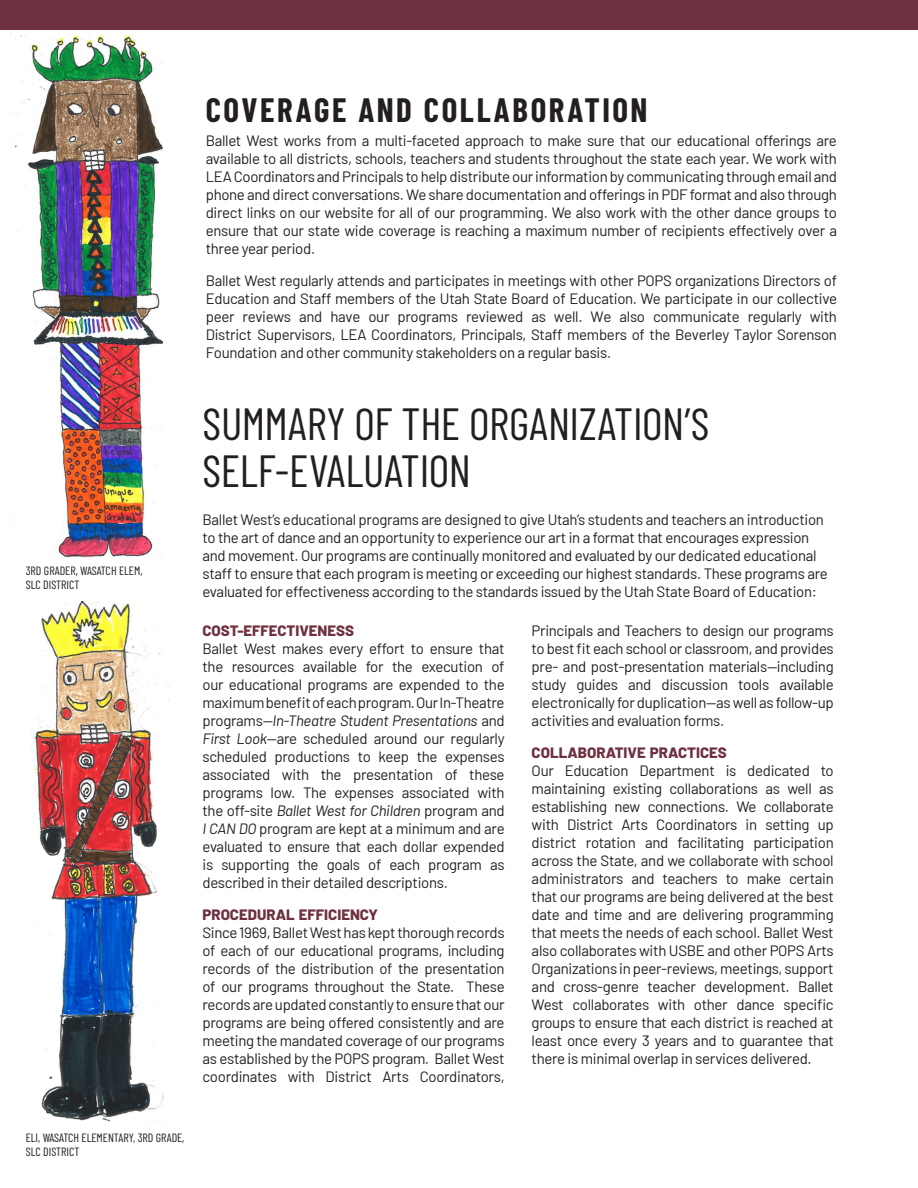
<style>
.page{position:relative;width:918px;height:1188px;background:#fff}
.page>*{position:absolute;margin:0;border:0;box-sizing:border-box;transform-origin:0 0}
.t1{font:45px/46.5px "Barlow Condensed";letter-spacing:-.005em;color:#231f20}
.t2{font:700 33px "Barlow Condensed";letter-spacing:.08em;color:#231f20}
.t3{font:15px/18px "Barlow";letter-spacing:-.02em;color:#231f20;text-align:justify}
.t4{font:800 15px "Barlow";color:#6e3140}
.t5{font:12px/14.4px "Barlow Condensed";color:#231f20}
.s1{font-style:inherit}
.s2{font-style:italic}
</style>
<div class="page">
<div style="left:0;top:0;width:918px;height:30px;background:#6e3140"></div>
<img style="left:15px;top:33px;width:147px;height:525px">
<img style="left:34px;top:601px;width:135px;height:521px">
<p class="t5" style="left:26px;top:562px;width:118px">3RD GRADER, WASATCH ELEM,<br>SLC DISTRICT</p>
<p class="t2" style="left:206px;top:86px;width:443px">COVERAGE AND COLLABORATION</p>
<p class="t3" style="left:206px;top:131px;width:633px">Ballet West works from a multi-faceted approach to make sure that our educational offerings are available to all districts, schools, teachers and students throughout the state each year. We work with LEA Coordinators and Principals to help distribute our information by communicating through email and phone and direct conversations. We share documentation and offerings in PDF format and also through direct links on our website for all of our programming. We also work with the other dance groups to ensure that our state wide coverage is reaching a maximum number of recipients effectively over a three year period.</p>
<p class="t3" style="left:206px;top:270px;width:633px">Ballet West regularly attends and participates in meetings with other POPS organizations Directors of Education and Staff members of the Utah State Board of Education. We participate in our collective peer reviews and have our programs reviewed as well. We also communicate regularly with District Supervisors, LEA Coordinators, Principals, Staff members of the Beverl<span class="s1">e</span>y Taylor Sorenson Foundation and other community stakeholders on a regular basis.</p>
<p class="t1" style="left:202px;top:397px;width:509px">SUMMARY OF THE ORGANIZATION’S<br>SELF-EVALUATION</p>
<p class="t3" style="left:202px;top:509px;width:627px;text-align:left">Ballet West’s educational programs are designed to give Utah’s students and teachers an introduction to the art of dance and an opportunity to experience our art in a format that encourages expression and movement. Our programs are continually monitored and evaluated by our dedicated educational staff to ensure that each program is meeting or exceeding our highest standards. These programs are evaluated for effectiveness according to the standards issued by the Utah State Board of Education:</p>
<p class="t4" style="left:202px;top:620px;width:153px">COST-EFFECTIVENESS</p>
<p class="t3" style="left:202px;top:639px;width:304px">Ballet West makes every effort to ensure that the resources available for the execution of our educational programs are expended to the maximum benefit of each program. Our In-Theatre programs—<span class="s2">In-Theatre Student Presentations</span> and <span class="s2">First Look</span>—are scheduled around our regularly scheduled productions to keep the expenses associated with the presentation of these programs low. The expenses associated with the off-site <span class="s2">Ballet West for Children</span> program and <span class="s2">I CAN DO</span> program are kept at a minimum and are evaluated to ensure that each dollar expended is supporting the goals of each program as described in their detailed descriptions.</p>
<p class="t4" style="left:202px;top:903px;width:177px">PROCEDURAL EFFICIENCY</p>
<p class="t3" style="left:202px;top:922px;width:304px">Since 1969, Ballet West has kept thorough records of each of our educational programs, including records of the distribution of the presentation of our programs throughout the State. These records are updated constantly to ensure that our programs are being offered consistently and are meeting the mandated coverage of our programs as established by the POPS program. Ballet West coordinates with District Arts Coordinators,</p>
<p class="t3" style="left:532px;top:621px;width:304px">Principals and Teachers to design our programs to best fit each school or classroom, and provides pre- and post-presentation materials—including study guides and discussion tools available electronically for duplication—as well as follow-up activities and evaluation forms.</p>
<p class="t4" style="left:532px;top:741px;width:197px">COLLABORATIVE PRACTICES</p>
<p class="t3" style="left:532px;top:760px;width:304px">Our Education Department is dedicated to maintaining existing collaborations as well as establishing new connections. We collaborate with District Arts Coordinators in setting up district rotation and facilitating participation across the State, and we collaborate with school administrators and teachers to make certain that our programs are being delivered at the best date and time and are delivering programming that meets the needs of each school. Ballet West also collaborates with USBE and other POPS Arts Organizations in peer-reviews, meetings, support and cross-genre teacher development. Ballet West collaborates with other dance specific groups to ensure that each district is reached at least once every 3 years and to guarantee that there is minimal overlap in services delivered.</p>
<p class="t5" style="left:26px;top:1130px;width:160px">ELI, WASATCH ELEMENTARY, 3RD GRADE,<br>SLC DISTRICT</p>
</div>
